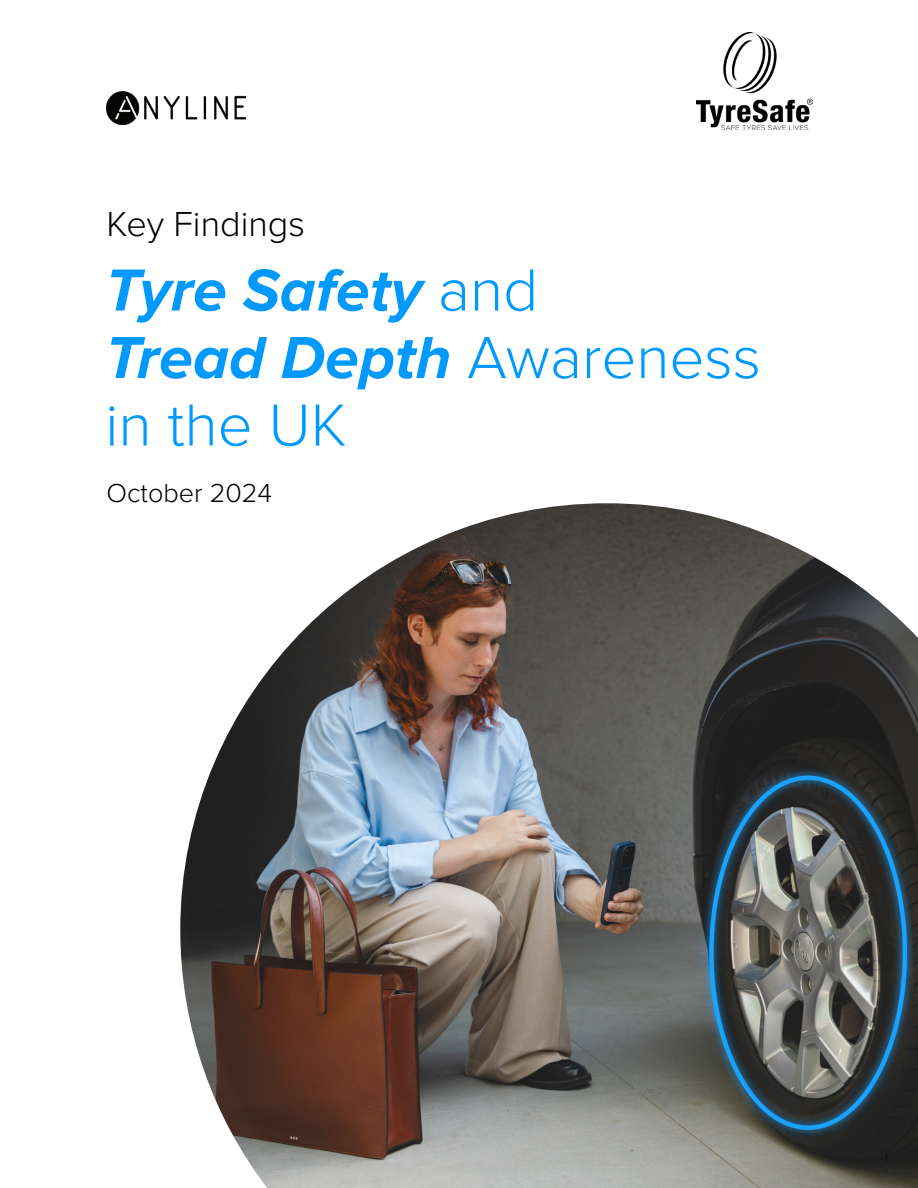
<style>
.page{position:relative;width:918px;height:1188px;background:#fff}
.page>*{position:absolute;margin:0;border:0;box-sizing:border-box;transform-origin:0 0}
.t1{font:italic 700 61.5px "Proxima Nova";color:#09f}
.t2{font:300 61.5px "Proxima Nova";color:#09f}
.t3{font:300 36px "Proxima Nova";color:#000}
.t4{font:300 27px "Proxima Nova";color:#000}
.s1{font-weight:300;font-style:normal}
</style>
<div class="page">
<img style="left:180px;top:503px;width:738px;height:685px">
<img style="left:107px;top:92px;width:138px;height:32px">
<img style="left:697px;top:32px;width:115px;height:98px">
<p class="t3" style="left:107px;top:203px;width:200px">Key Findings</p>
<p class="t1" style="left:105px;top:255px;width:435px">Tyre Safety <span class="s1">and</span></p>
<p class="t1" style="left:105px;top:323px;width:657px">Tread Depth <span class="s1">Awareness</span></p>
<p class="t2" style="left:105px;top:390px;width:243px">in the UK</p>
<p class="t4" style="left:107px;top:478px;width:167px">October 2024</p>
</div>
